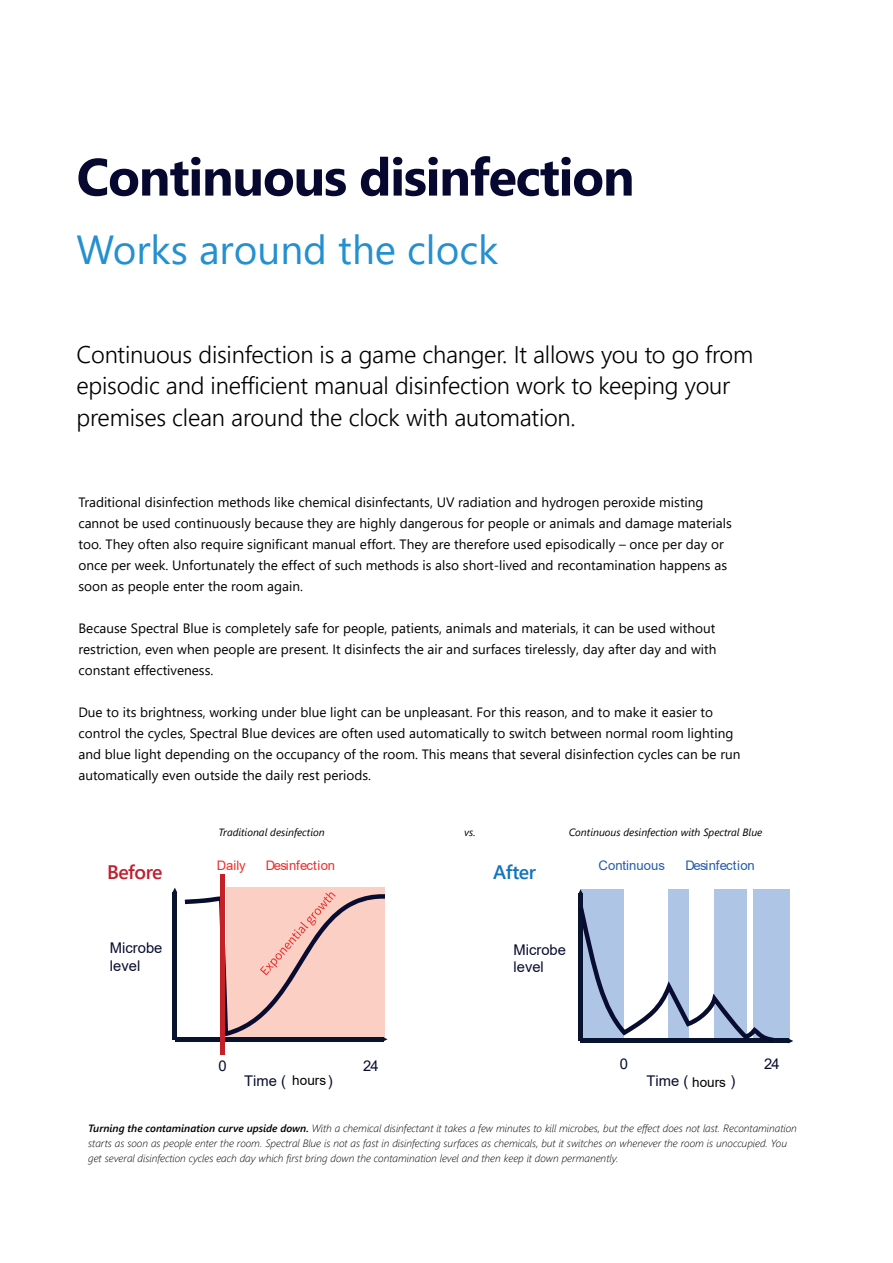
<style>
.page{position:relative;width:893px;height:1263px;background:#fff}
.page>*{position:absolute;margin:0;border:0;box-sizing:border-box;transform-origin:0 0}
.t1{font:700 52.5px "Segoe UI";letter-spacing:-.025em;color:#070830}
.t2{font:40.5px "Segoe UI";color:#2490cf}
.t3{font:300 24px/31.5px "Segoe UI";letter-spacing:-.01em;color:#000001}
.t4{font:600 19.5px "Segoe UI";letter-spacing:-.025em;color:#bf1f2e}
.t5{font:600 19.5px "Segoe UI";letter-spacing:-.025em;color:#1174bb}
.t6{font:14.7px/17.7px "Arial";color:#080c30}
.t7{font:13.5px/21px "Segoe UI";color:#000001}
.t8{font:13.05px "Arial";color:#255ca8}
.t9{font:13.05px "Arial";color:#ec2f2d}
.t10{font:italic 300 10.5px/15px "Segoe UI";color:#000001}
.t11{font:italic 10.5px "Segoe UI";color:#000001}
.s1{font-size:13.5px;color:#000001}
.s2{font-weight:600}
</style>
<div class="page">
<div style="left:227px;top:887px;width:158px;height:151px;background:#fbcfc4"></div>
<hr style="left:175px;top:1037px;width:208px;height:4px;background:#08132f">
<hr style="left:173px;top:892px;width:4px;height:147px;background:#08132f">
<svg style="left:172px;top:888px;width:5px;height:4px"></svg>
<hr style="left:220px;top:874px;width:4px;height:181px;background:#c32027">
<svg style="left:185px;top:892px;width:202px;height:150px"></svg>
<div style="left:668px;top:889px;width:20px;height:152px;background:#afc5e5"></div>
<div style="left:714px;top:889px;width:32px;height:152px;background:#afc5e5"></div>
<div style="left:753px;top:889px;width:37px;height:152px;background:#afc5e5"></div>
<div style="left:581px;top:889px;width:43px;height:152px;background:#afc5e5"></div>
<hr style="left:581px;top:1039px;width:208px;height:4px;background:#08132f">
<svg style="left:788px;top:1038px;width:5px;height:5px"></svg>
<div style="left:578px;top:893px;width:5px;height:148px;background:#08132f"></div>
<svg style="left:578px;top:889px;width:5px;height:4px"></svg>
<svg style="left:580px;top:907px;width:193px;height:135px"></svg>
<h1 class="t1" style="left:77px;top:127px;width:560px">Continuous disinfection</h1>
<h2 class="t2" style="left:77px;top:211px;width:423px">Works around the clock</h2>
<h3 class="t3" style="left:77px;top:336px;width:678px">Continuous disinfection is a game changer. It allows you to go from episodic and inefficient manual disinfection work to keeping your premises clean around the clock with automation.</h3>
<p class="t7" style="left:78px;top:490px;width:655px">Traditional disinfection methods like chemical disinfectants, UV radiation and hydrogen peroxide misting cannot be used continuously because they are highly dangerous for people or animals and damage materials too. They often also require significant manual effort. They are therefore used episodically – once per day or once per week. Unfortunately the effect of such methods is also short-lived and recontamination happens as soon as people enter the room again.</p>
<p class="t7" style="left:78px;top:616px;width:639px;text-align:justify">Because Spectral Blue is completely safe for people, patients, animals and materials, it can be used without restriction, even when people are present. It disinfects the air and surfaces tirelessly, day after day and with constant effectiveness.</p>
<p class="t7" style="left:78px;top:700px;width:663px">Due to its brightness, working under blue light can be unpleasant. For this reason, and to make it easier to control the cycles, Spectral Blue devices are often used automatically to switch between normal room lighting and blue light depending on the occupancy of the room. This means that several disinfection cycles can be run automatically even outside the daily rest periods.</p>
<p class="t11" style="left:218px;top:823px;width:108px">Traditional desinfection</p>
<p class="t11" style="left:464px;top:823px;width:13px">vs.</p>
<p class="t11" style="left:569px;top:823px;width:195px">Continuous desinfection with Spectral Blue</p>
<p class="t9" style="left:217px;top:856px;width:31px">Daily</p>
<p class="t9" style="left:266px;top:856px;width:71px">Desinfection</p>
<h3 class="t4" style="left:107px;top:853px;width:57px">Before</h3>
<h3 class="t5" style="left:493px;top:853px;width:44px">After</h3>
<p class="t6" style="left:110px;top:939px;width:54px">Microbe level</p>
<p class="t6" style="left:514px;top:940px;width:54px">Microbe level</p>
<p class="t8" style="left:599px;top:857px;width:68px">Continuous</p>
<p class="t8" style="left:685px;top:857px;width:71px">Desinfection</p>
<p class="t6" style="left:219px;top:1056px;width:10px">0</p>
<p class="t6" style="left:363px;top:1056px;width:17px">24</p>
<p class="t6" style="left:244px;top:1071px;width:90px">Time ( <span class="s1">hours</span> )</p>
<p class="t6" style="left:620px;top:1054px;width:10px">0</p>
<p class="t6" style="left:764px;top:1054px;width:17px">24</p>
<p class="t6" style="left:647px;top:1072px;width:90px">Time ( <span class="s1">hours</span> )</p>
<p class="t10" style="left:88px;top:1119px;width:710px"><span class="s2">Turning the contamination curve upside down.</span> With a chemical disinfectant it takes a few minutes to kill microbes, but the effect does not last. Recontamination starts as soon as people enter the room. Spectral Blue is not as fast in disinfecting surfaces as chemicals, but it switches on whenever the room is unoccupied. You get several disinfection cycles each day which first bring down the contamination level and then keep it down permanently.</p>
</div>
